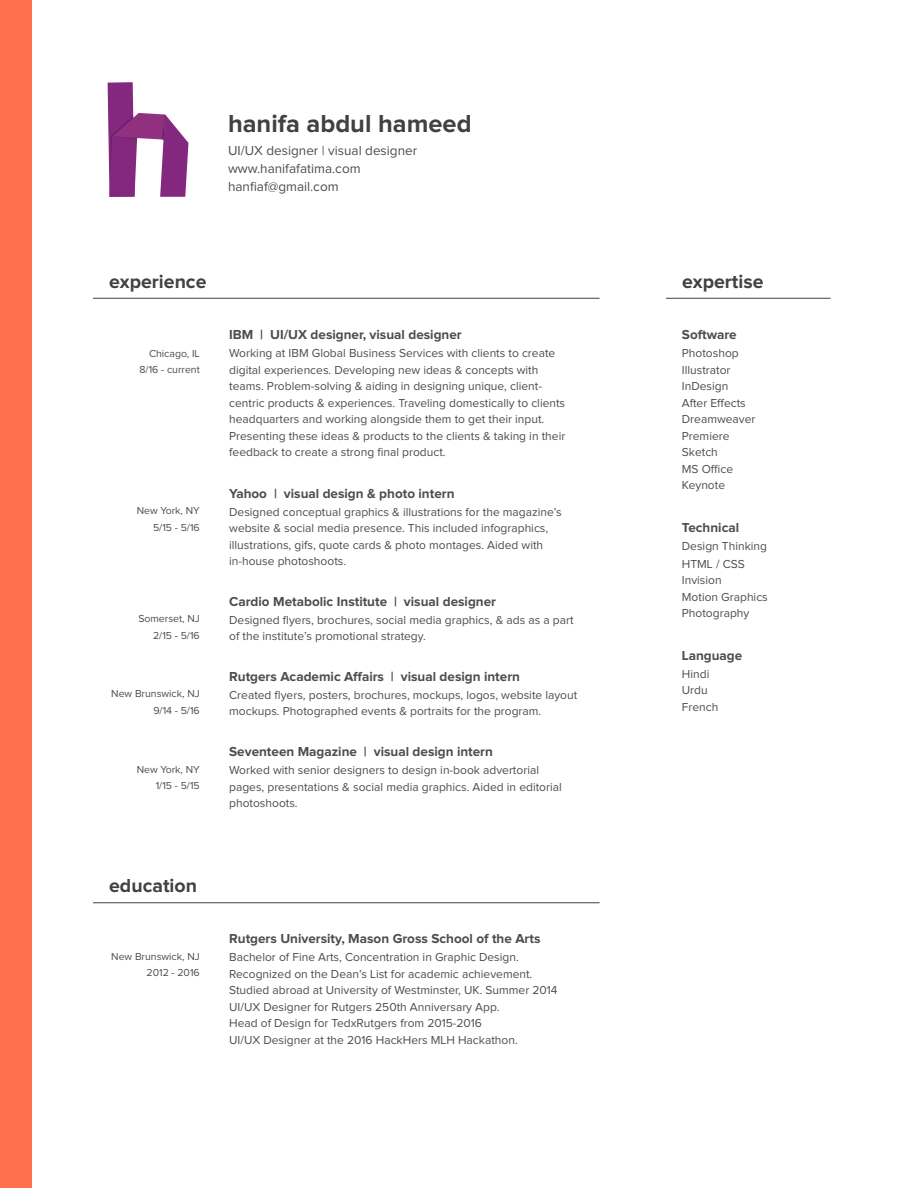
<style>
.page{position:relative;width:918px;height:1188px;background:#fff}
.page>*{position:absolute;margin:0;border:0;box-sizing:border-box;transform-origin:0 0}
.t1{font:700 25.5px "Proxima Nova";color:#414042}
.t2{font:700 19.5px "Proxima Nova";color:#414042}
.t3{font:700 13.5px "Proxima Nova";color:#4d4d4f}
.t4{font:13.5px/18px "Proxima Nova";color:#4d4d4f}
.t5{font:12px/16.5px "Proxima Nova";color:#4d4d4f}
.t6{font:10.5px/16.5px "Proxima Nova";color:#4d4d4f;text-align:right}
</style>
<div class="page">
<hr style="left:93px;top:298px;width:507px;height:1px;background:#414042">
<hr style="left:666px;top:298px;width:165px;height:1px;background:#414042">
<hr style="left:93px;top:903px;width:507px;height:1px;background:#414042">
<div style="left:0;top:0;width:32px;height:1188px;background:#ff704f"></div>
<svg style="left:108px;top:82px;width:80px;height:115px"></svg>
<h1 class="t1" style="left:228px;top:112px;width:245px">hanifa abdul hameed</h1>
<p class="t4" style="left:228px;top:142px;width:191px">UI/UX designer | visual designer www.hanifafatima.com hanfiaf@gmail.com</p>
<h2 class="t2" style="left:109px;top:272px;width:99px">experience</h2>
<h2 class="t2" style="left:682px;top:272px;width:83px">expertise</h2>
<p class="t6" style="left:140px;top:345px;width:62px">Chicago, IL<br>8/16 - current</p>
<p class="t6" style="left:137px;top:503px;width:65px">New York, NY<br>5/15 - 5/16</p>
<p class="t6" style="left:138px;top:611px;width:63px">Somerset, NJ<br>2/15 - 5/16</p>
<p class="t6" style="left:111px;top:686px;width:90px">New Brunswick, NJ<br>9/14 - 5/16</p>
<p class="t6" style="left:137px;top:761px;width:65px">New York, NY<br>1/15 - 5/15</p>
<h2 class="t2" style="left:109px;top:877px;width:89px">education</h2>
<p class="t6" style="left:111px;top:948px;width:90px">New Brunswick, NJ<br>2012 - 2016</p>
<p class="t3" style="left:229px;top:329px;width:234px">IBM | UI/UX designer, visual designer</p>
<p class="t5" style="left:229px;top:346px;width:338px">Working at IBM Global Business Services with clients to create digital experiences. Developing new ideas &amp; concepts with teams. Problem-solving &amp; aiding in designing unique, client&shy;centric products &amp; experiences. Traveling domestically to clients headquarters and working alongside them to get their input.<br>Presenting these ideas &amp; products to the clients &amp; taking in their feedback to create a strong final product.</p>
<p class="t3" style="left:229px;top:487px;width:227px">Yahoo | visual design &amp; photo intern</p>
<p class="t5" style="left:229px;top:504px;width:334px">Designed conceptual graphics &amp; illustrations for the magazine’s website &amp; social media presence. This included infographics, illustrations, gifs, quote cards &amp; photo montages. Aided with in-house photoshoots.</p>
<p class="t3" style="left:229px;top:595px;width:268px">Cardio Metabolic Institute | visual designer</p>
<p class="t5" style="left:229px;top:612px;width:346px">Designed flyers, brochures, social media graphics, &amp; ads as a part of the institute’s promotional strategy.</p>
<p class="t3" style="left:229px;top:670px;width:292px">Rutgers Academic Affairs | visual design intern</p>
<p class="t5" style="left:229px;top:687px;width:350px">Created flyers, posters, brochures, mockups, logos, website layout mockups. Photographed events &amp; portraits for the program.</p>
<p class="t3" style="left:229px;top:745px;width:265px">Seventeen Magazine | visual design intern</p>
<p class="t5" style="left:229px;top:762px;width:334px">Worked with senior designers to design in-book advertorial pages, presentations &amp; social media graphics. Aided in editorial photoshoots.</p>
<p class="t3" style="left:229px;top:933px;width:313px">Rutgers University, Mason Gross School of the Arts</p>
<p class="t5" style="left:229px;top:950px;width:330px">Bachelor of Fine Arts, Concentration in Graphic Design.<br>Recognized on the Dean’s List for academic achievement.<br>Studied abroad at University of Westminster, UK. Summer 2014<br>UI/UX Designer for Rutgers 250th Anniversary App.<br>Head of Design for TedxRutgers from 2015-2016<br>UI/UX Designer at the 2016 HackHers MLH Hackathon.</p>
<p class="t3" style="left:682px;top:329px;width:56px">Software</p>
<p class="t5" style="left:682px;top:346px;width:75px">Photoshop<br>Illustrator<br>InDesign<br>After Effects<br>Dreamweaver<br>Premiere<br>Sketch<br>MS Office<br>Keynote</p>
<p class="t3" style="left:682px;top:521px;width:59px">Technical</p>
<p class="t5" style="left:682px;top:537px;width:87px;line-height:18px">Design Thinking<br>HTML / CSS</p>
<p class="t5" style="left:682px;top:573px;width:87px">Invision<br>Motion Graphics<br>Photography</p>
<p class="t3" style="left:682px;top:649px;width:62px">Language</p>
<p class="t5" style="left:682px;top:666px;width:38px">Hindi<br>Urdu<br>French</p>
</div>
